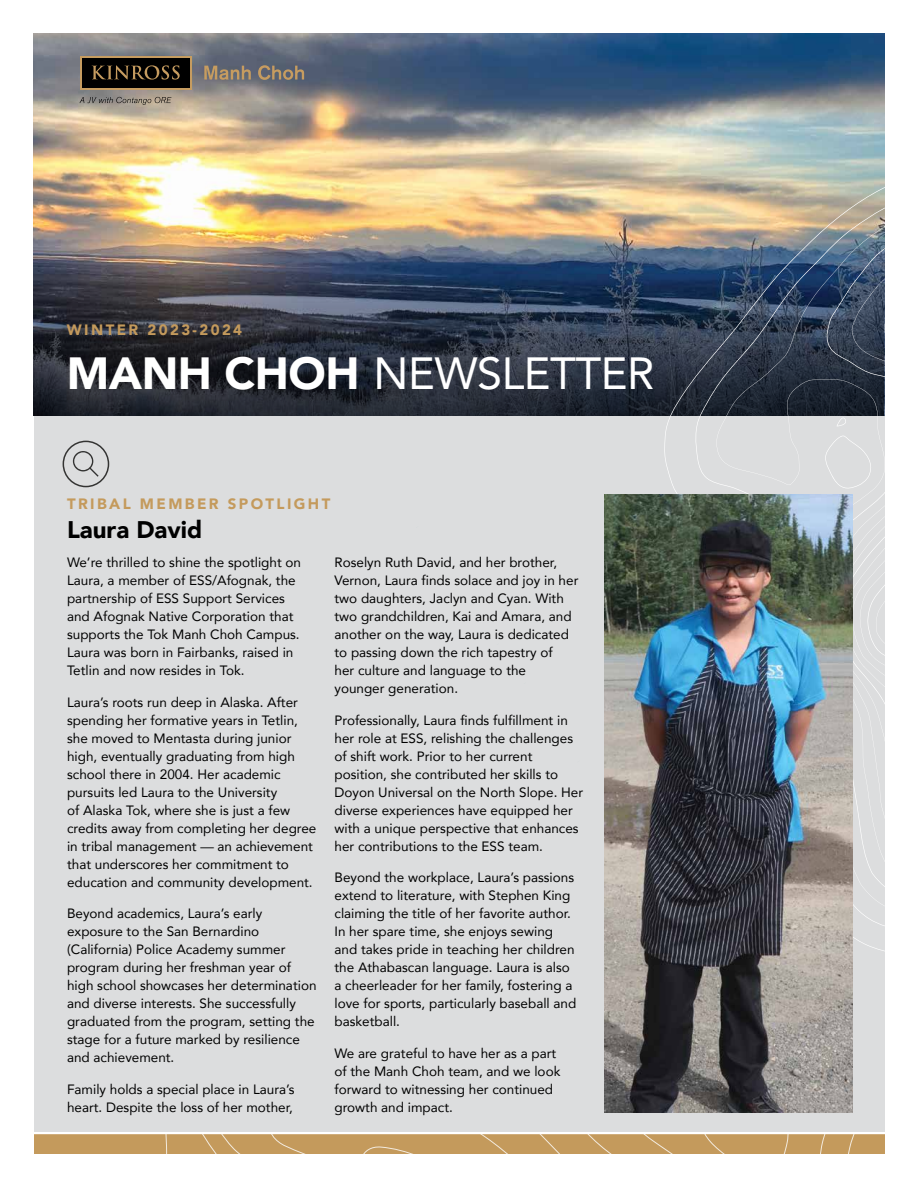
<style>
.page{position:relative;width:918px;height:1188px;background:#fff}
.page>*{position:absolute;margin:0;border:0;box-sizing:border-box;transform-origin:0 0}
.t1{font:45px "Avenir";letter-spacing:-.01em;color:#fff}
.t2{font:900 24px "Avenir";color:#000}
.t3{font:900 15px "Avenir";letter-spacing:.16em;color:#c49a5c}
.t4{font:13.5px/18px "Avenir";color:#000}
.s1{font-weight:900}
</style>
<div class="page">
<div style="left:34px;top:400px;width:850px;height:732px;background:#dcddde"></div>
<img style="left:34px;top:34px;width:850px;height:22px">
<img style="left:34px;top:56px;width:850px;height:360px">
<div style="left:34px;top:1133px;width:850px;height:21px;background:#c49a5c"></div>
<svg style="left:204px;top:66px;width:47px;height:14px"></svg>
<svg style="left:258px;top:65px;width:46px;height:15px"></svg>
<div style="left:80px;top:56px;width:111px;height:34px;background:#c69c60"></div>
<div style="left:82px;top:58px;width:107px;height:30px;background:#000"></div>
<svg style="left:92px;top:65px;width:88px;height:15px"></svg>
<svg style="left:79px;top:97px;width:92px;height:8px"></svg>
<hr style="left:14px;top:1133px;width:880px;height:1px;background:#fff">
<svg style="left:152px;top:1134px;width:732px;height:20px"></svg>
<svg style="left:654px;top:168px;width:231px;height:796px"></svg>
<svg style="left:686px;top:189px;width:199px;height:748px"></svg>
<svg style="left:807px;top:227px;width:78px;height:676px"></svg>
<svg style="left:825px;top:308px;width:60px;height:524px"></svg>
<img style="left:604px;top:494px;width:249px;height:618px">
<div style="left:63px;top:441px;width:46px;height:46px;border:2px solid #343433;border-radius:50%"></div>
<svg style="left:73px;top:451px;width:26px;height:26px"></svg>
<p class="t3" style="left:67px;top:317px;width:177px">WINTER 2023-2024</p>
<h1 class="t1" style="left:67px;top:337px;width:589px"><span class="s1">MANH CHOH</span> NEWSLETTER</h1>
<p class="t3" style="left:67px;top:491px;width:265px">TRIBAL MEMBER SPOTLIGHT</p>
<h2 class="t2" style="left:67px;top:509px;width:137px">Laura David</h2>
<p class="t4" style="left:67px;top:553px;width:236px">We’re thrilled to shine the spotlight on Laura, a member of ESS/Afognak, the partnership of ESS Support Services and Afognak Native Corporation that supports the Tok Manh Choh Campus.<br>Laura was born in Fairbanks, raised in Tetlin and now resides in Tok.</p>
<p class="t4" style="left:67px;top:693px;width:251px">Laura’s roots run deep in Alaska. After spending her formative years in Tetlin, she moved to Mentasta during junior high, eventually graduating from high school there in 2004. Her academic pursuits led Laura to the University<br>of Alaska Tok, where she is just a few credits away from completing her degree in tribal management — an achievement that underscores her commitment to education and community development.</p>
<p class="t4" style="left:67px;top:904px;width:251px">Beyond academics, Laura’s early exposure to the San Bernardino (California) Police Academy summer program during her freshman year of high school showcases her determination and diverse interests. She successfully graduated from the program, setting the stage for a future marked by resilience and achievement.</p>
<p class="t4" style="left:67px;top:1080px;width:229px">Family holds a special place in Laura’s heart. Despite the loss of her mother,</p>
<p class="t4" style="left:335px;top:553px;width:245px">Roselyn Ruth David, and her brother, Vernon, Laura finds solace and joy in her two daughters, Jaclyn and Cyan. With two grandchildren, Kai and Amara, and another on the way, Laura is dedicated to passing down the rich tapestry of<br>her culture and language to the younger generation.</p>
<p class="t4" style="left:335px;top:711px;width:250px">Professionally, Laura finds fulfillment in her role at ESS, relishing the challenges of shift work. Prior to her current position, she contributed her skills to Doyon Universal on the North Slope. Her diverse experiences have equipped her with a unique perspective that enhances her contributions to the ESS team.</p>
<p class="t4" style="left:335px;top:868px;width:243px">Beyond the workplace, Laura’s passions extend to literature, with Stephen King claiming the title of her favorite author.<br>In her spare time, she enjoys sewing and takes pride in teaching her children the Athabascan language. Laura is also a cheerleader for her family, fostering a love for sports, particularly baseball and basketball.</p>
<p class="t4" style="left:335px;top:1044px;width:227px">We are grateful to have her as a part of the Manh Choh team, and we look forward to witnessing her continued growth and impact.</p>
</div>
